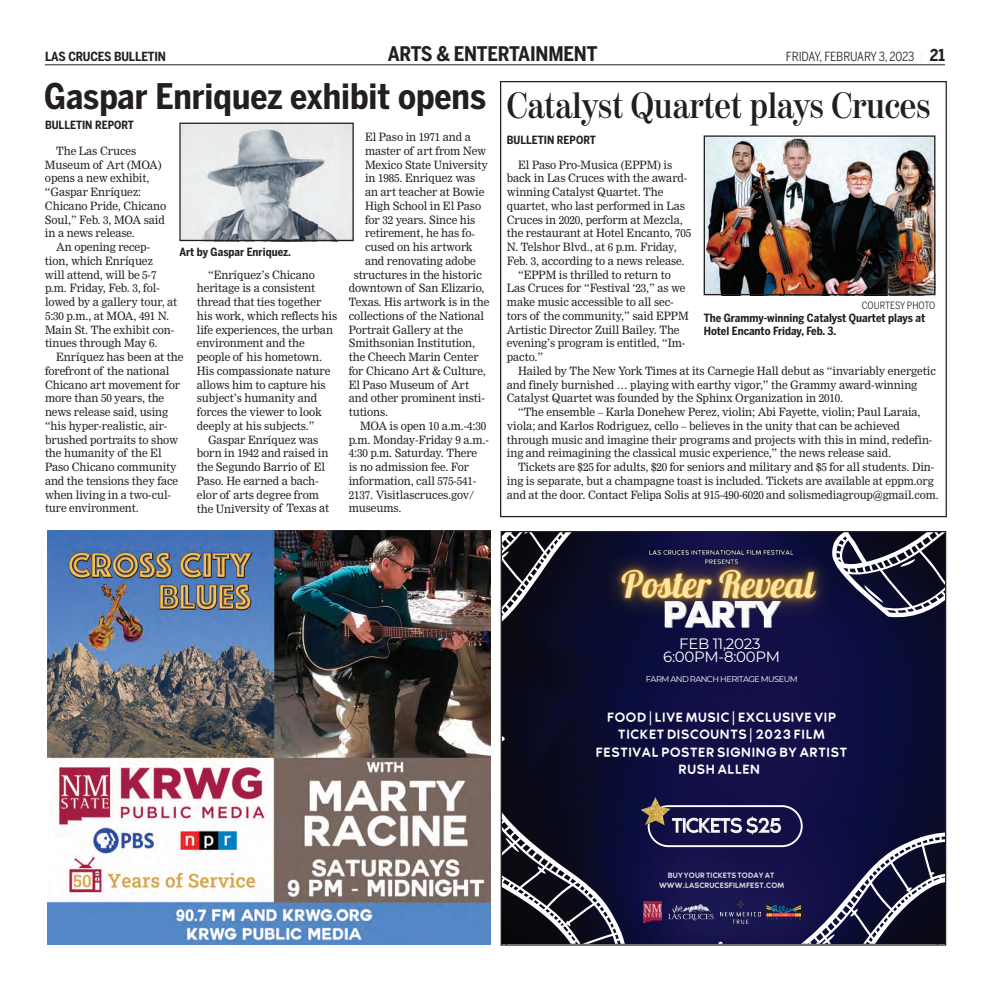
<style>
.page{position:relative;width:990px;height:990px;background:#fff}
.page>*{position:absolute;margin:0;border:0;box-sizing:border-box;transform-origin:0 0}
.t1{font:600 36.25px "Moderno FB Cond";color:#231f20}
.t2{font:700 35px "Benton Sans Cond";color:#231f20}
.t3{font:700 20px "Benton Sans Cond";letter-spacing:-.01em;color:#231f20}
.t4{font:17.5px/17.4px "RTL Media Pro Light";letter-spacing:.04em;color:#fff;text-align:center}
.t5{font:15px/13.1px "Montserrat";letter-spacing:-.02em;color:#fff;text-align:center}
.t6{font:12.5px "Benton Sans Cond";letter-spacing:-.01em;color:#231f20}
.t7{font:700 12.5px "Benton Sans Cond";letter-spacing:-.01em;color:#231f20}
.t8{font:11.25px/13.8px "Nimrod MT Std";letter-spacing:-.01em;color:#231f20}
.t9{font:700 11.25px/12.5px "Benton Sans Cond";color:#231f20}
.t10{font:11.25px "Nimrod MT Std";letter-spacing:-.01em;color:#231f20;scale:.96 1}
.t11{font:10.12px/10px "RTL Media Pro Light";letter-spacing:.015em;color:#e0dfdd;text-align:center}
.t12{font:10px "Benton Sans Cond";letter-spacing:-.01em;color:#231f20}
.t13{font:8.25px "Montserrat";letter-spacing:-.065em;color:#fff}
.s1{font-family:"Myriad Pro";font-stretch:condensed;font-size:10px;color:#e9e6e6}
.s2{font-weight:700;font-size:16.25px}
</style>
<div class="page">
<img style="left:47px;top:530px;width:444px;height:414px">
<svg style="left:503px;top:622px;width:441px;height:321px;background:#0d0d3c"></svg>
<img style="left:696px;top:533px;width:169px;height:118px">
<img style="left:696px;top:547px;width:99px;height:22px">
<img style="left:696px;top:594px;width:86px;height:49px">
<img style="left:643px;top:902px;width:5px;height:21px">
<img style="left:641px;top:797px;width:30px;height:28px">
<svg style="left:832px;top:533px;width:112px;height:89px"></svg>
<svg style="left:503px;top:533px;width:193px;height:118px;background:#2c2a3c"></svg>
<svg style="left:503px;top:730px;width:126px;height:214px;background:#212235"></svg>
<svg style="left:648px;top:805px;width:296px;height:139px;background:#2b2953"></svg>
<img style="left:706px;top:138px;width:227px;height:155px">
<div style="left:704px;top:136px;width:231px;height:159px;border:1px solid #231f20"></div>
<img style="left:181px;top:125px;width:171px;height:114px">
<div style="left:179px;top:123px;width:175px;height:118px;border:1px solid #231f20"></div>
<hr style="left:45px;top:64px;width:900px;height:1px;background:#231f20">
<p class="t7" style="left:45px;top:49px;width:123px">LAS CRUCES BULLETIN</p>
<h3 class="t3" style="left:388px;top:42px;width:211px">ARTS &amp; ENTERTAINMENT</h3>
<p class="t6" style="left:786px;top:49px;width:161px">FRIDAY, FEBRUARY 3, 2023 <span class="s1">|</span> <span class="s2">21</span></p>
<h2 class="t2" style="left:44px;top:75px;width:444px">Gaspar Enriquez exhibit opens</h2>
<p class="t9" style="left:45px;top:119px;width:90px">BULLETIN REPORT</p>
<p class="t8" style="left:45px;top:144px;width:123px;text-indent:11px">The Las Cruces<br>Museum of Art (MOA) opens a new exhibit, “Gaspar Enríquez:<br>Chicano Pride, Chicano<br>Soul,” Feb. 3, MOA said in a news release.</p>
<p class="t8" style="left:45px;top:240px;width:134px;text-indent:11px">An opening recep-<br>tion, which Enríquez<br>will attend, will be 5-7 p.m. Friday, Feb. 3, fol&shy;lowed by a gallery tour, at<br>5:30 p.m., at MOA, 491 N.<br>Main St. The exhibit con&shy;tinues through May 6.</p>
<p class="t8" style="left:45px;top:350px;width:140px;text-indent:11px">Enríquez has been at the forefront of the national<br>Chicano art movement for more than 50 years, the news release said, using “his hyper-realistic, air&shy;brushed portraits to show the humanity of the El<br>Paso Chicano community and the tensions they face when living in a two-cul&shy;ture environment.</p>
<p class="t9" style="left:179px;top:246px;width:113px">Art by Gaspar Enriquez.</p>
<p class="t8" style="left:208px;top:268px;width:108px">“Enríquez’s Chicano</p>
<p class="t8" style="left:197px;top:282px;width:120px">heritage is a consistent</p>
<p class="t8" style="left:197px;top:295px;width:126px">thread that ties together</p>
<p class="t8" style="left:197px;top:309px;width:142px">his work, which reflects his</p>
<p class="t8" style="left:197px;top:323px;width:138px">life experiences, the urban</p>
<p class="t8" style="left:197px;top:337px;width:109px">environment and the</p>
<p class="t8" style="left:197px;top:350px;width:127px">people of his hometown.</p>
<p class="t8" style="left:197px;top:364px;width:135px">His compassionate nature</p>
<p class="t8" style="left:197px;top:378px;width:130px">allows him to capture his</p>
<p class="t8" style="left:197px;top:392px;width:122px">subject’s humanity and</p>
<p class="t8" style="left:197px;top:405px;width:127px">forces the viewer to look</p>
<p class="t8" style="left:197px;top:419px;width:119px">deeply at his subjects.”</p>
<p class="t8" style="left:208px;top:433px;width:112px">Gaspar Enríquez was</p>
<p class="t8" style="left:197px;top:447px;width:133px">born in 1942 and raised in</p>
<p class="t8" style="left:197px;top:460px;width:130px">the Segundo Barrio of El</p>
<p class="t8" style="left:197px;top:474px;width:123px">Paso. He earned a bach-</p>
<p class="t8" style="left:197px;top:488px;width:124px">elor of arts degree from</p>
<p class="t8" style="left:197px;top:502px;width:134px">the University of Texas at</p>
<p class="t8" style="left:365px;top:130px;width:107px">El Paso in 1971 and a</p>
<p class="t8" style="left:365px;top:144px;width:123px">master of art from New</p>
<p class="t8" style="left:365px;top:158px;width:125px">Mexico State University</p>
<p class="t8" style="left:365px;top:172px;width:112px">in 1985. Enriquez was</p>
<p class="t8" style="left:365px;top:185px;width:121px">an art teacher at Bowie</p>
<p class="t8" style="left:365px;top:199px;width:118px">High School in El Paso</p>
<p class="t8" style="left:365px;top:213px;width:112px">for 32 years. Since his</p>
<p class="t8" style="left:365px;top:227px;width:112px">retirement, he has fo-</p>
<p class="t8" style="left:365px;top:240px;width:109px">cused on his artwork</p>
<p class="t8" style="left:365px;top:254px;width:112px">and renovating adobe</p>
<p class="t8" style="left:354px;top:268px;width:130px">structures in the historic</p>
<p class="t8" style="left:349px;top:282px;width:137px">downtown of San Elizario,</p>
<p class="t8" style="left:349px;top:295px;width:142px">Texas. His artwork is in the</p>
<p class="t8" style="left:349px;top:309px;width:137px">collections of the National</p>
<p class="t8" style="left:349px;top:323px;width:116px">Portrait Gallery at the</p>
<p class="t8" style="left:349px;top:337px;width:128px">Smithsonian Institution,</p>
<p class="t8" style="left:349px;top:350px;width:131px">the Cheech Marin Center</p>
<p class="t8" style="left:349px;top:364px;width:139px">for Chicano Art &amp; Culture,</p>
<p class="t8" style="left:349px;top:378px;width:122px">El Paso Museum of Art</p>
<p class="t8" style="left:349px;top:392px;width:138px">and other prominent insti-</p>
<p class="t8" style="left:349px;top:405px;width:41px">tutions.</p>
<p class="t8" style="left:360px;top:419px;width:128px">MOA is open 10 a.m.-4:30</p>
<p class="t8" style="left:349px;top:433px;width:142px">p.m. Monday-Friday 9 a.m.-</p>
<p class="t8" style="left:349px;top:447px;width:130px">4:30 p.m. Saturday. There</p>
<p class="t8" style="left:349px;top:460px;width:122px">is no admission fee. For</p>
<p class="t8" style="left:349px;top:474px;width:129px">information, call 575-541-</p>
<p class="t8" style="left:349px;top:488px;width:128px">2137. Visitlascruces.gov/</p>
<p class="t8" style="left:349px;top:502px;width:54px">museums.</p>
<h1 class="t1" style="left:507px;top:85px;width:425px">Catalyst Quartet plays Cruces</h1>
<p class="t9" style="left:507px;top:134px;width:90px">BULLETIN REPORT</p>
<p class="t8" style="left:518px;top:158px;width:156px">El Paso Pro-Musica (EPPM) is</p>
<p class="t8" style="left:507px;top:172px;width:182px">back in Las Cruces with the award-</p>
<p class="t8" style="left:507px;top:185px;width:158px">winning Catalyst Quartet. The</p>
<p class="t8" style="left:507px;top:199px;width:180px">quartet, who last performed in Las</p>
<p class="t8" style="left:507px;top:213px;width:177px">Cruces in 2020, perform at Mezcla,</p>
<p class="t8" style="left:507px;top:227px;width:186px">the restaurant at Hotel Encanto, 705</p>
<p class="t8" style="left:507px;top:240px;width:171px">N. Telshor Blvd., at 6 p.m. Friday,</p>
<p class="t8" style="left:507px;top:254px;width:179px">Feb. 3, according to a news release.</p>
<p class="t8" style="left:518px;top:268px;width:154px">“EPPM is thrilled to return to</p>
<p class="t8" style="left:507px;top:282px;width:180px">Las Cruces for “Festival ‘23,” as we</p>
<p class="t8" style="left:507px;top:295px;width:168px">make music accessible to all sec-</p>
<p class="t8" style="left:507px;top:309px;width:183px">tors of the community,” said EPPM</p>
<p class="t8" style="left:507px;top:323px;width:174px">Artistic Director Zuill Bailey. The</p>
<p class="t8" style="left:507px;top:337px;width:180px">evening’s program is entitled, “Im-</p>
<p class="t8" style="left:507px;top:350px;width:38px">pacto.”</p>
<p class="t8" style="left:518px;top:364px;width:419px">Hailed by The New York Times at its Carnegie Hall debut as “invariably energetic</p>
<p class="t8" style="left:507px;top:378px;width:412px">and finely burnished … playing with earthy vigor,” the Grammy award-winning</p>
<p class="t8" style="left:507px;top:392px;width:338px">Catalyst Quartet was founded by the Sphinx Organization in 2010.</p>
<p class="t8" style="left:518px;top:405px;width:404px">“The ensemble – Karla Donehew Perez, violin; Abi Fayette, violin; Paul Laraia,</p>
<p class="t8" style="left:507px;top:419px;width:395px">viola; and Karlos Rodriguez, cello – believes in the unity that can be achieved</p>
<p class="t8" style="left:507px;top:433px;width:427px">through music and imagine their programs and projects with this in mind, redefin-</p>
<p class="t8" style="left:507px;top:447px;width:386px">ing and reimagining the classical music experience,” the news release said.</p>
<p class="t8" style="left:518px;top:460px;width:418px">Tickets are $25 for adults, $20 for seniors and military and $5 for all students. Din-</p>
<p class="t8" style="left:507px;top:474px;width:428px">ing is separate, but a champagne toast is included. Tickets are available at eppm.org</p>
<p class="t10" style="left:507px;top:488px;width:452px">and at the door. Contact Felipa Solis at 915-490-6020 and solismediagroup@gmail.com.</p>
<p class="t12" style="left:862px;top:299px;width:75px">COURTESY PHOTO</p>
<p class="t9" style="left:704px;top:312px;width:223px">The Grammy-winning Catalyst Quartet plays at<br>Hotel Encanto Friday, Feb. 3.</p>
<h3 class="t5" style="left:663px;top:636px;width:119px">FEB 11,2023<br>6:00PM-8:00PM</h3>
<p class="t13" style="left:646px;top:674px;width:153px">FARM AND RANCH HERITAGE MUSEUM</p>
<h3 class="t4" style="left:596px;top:709px;width:253px">FOOD | LIVE MUSIC | EXCLUSIVE VIP<br>TICKET DISCOUNTS | 2023 FILM<br>FESTIVAL POSTER SIGNING BY ARTIST<br>RUSH ALLEN</h3>
<p class="t11" style="left:659px;top:871px;width:127px">BUY YOUR TICKETS TODAY AT<br>WWW.LASCRUCESFILMFEST.COM</p>
</div>
